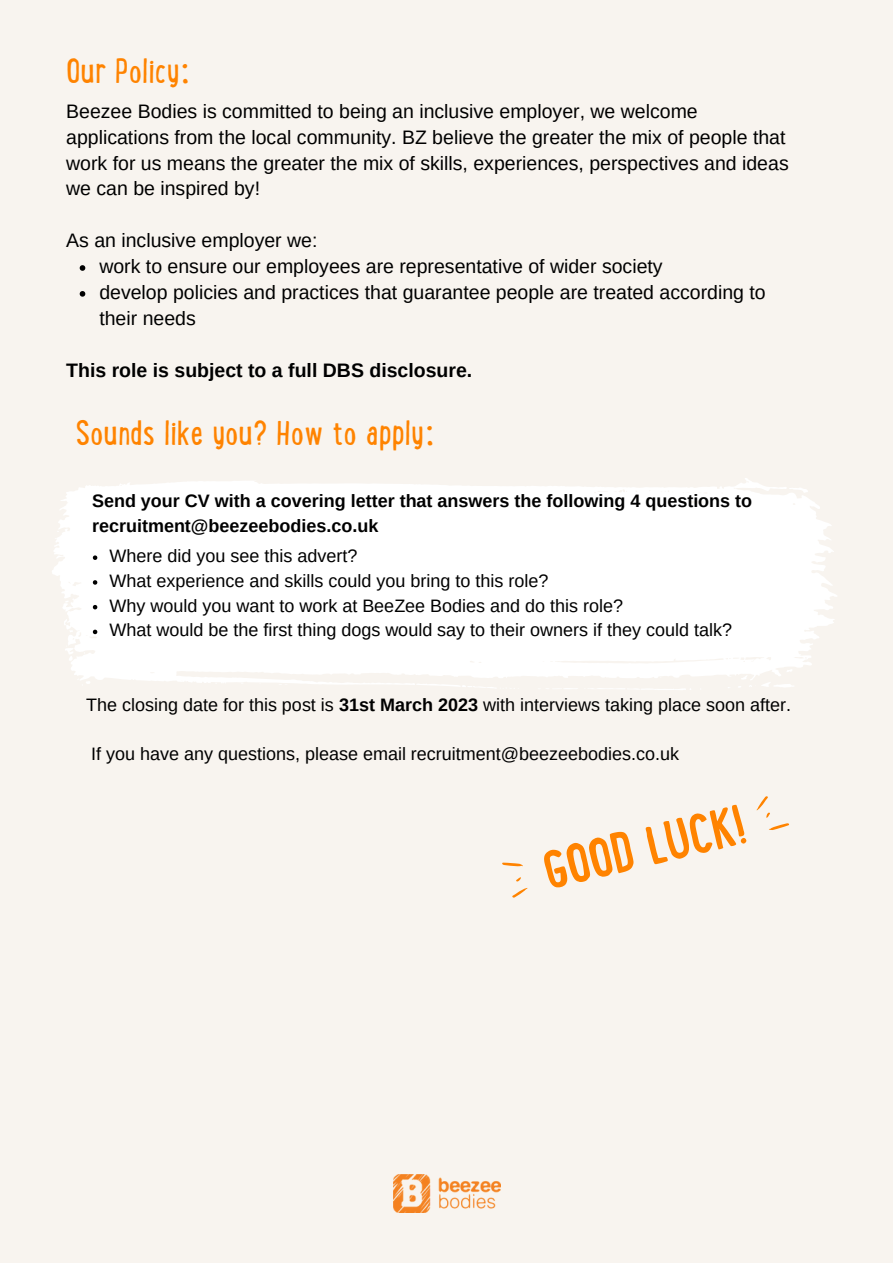
<style>
.page{position:relative;width:893px;height:1264px;background:#fff}
.page>*{position:absolute;margin:0;border:0;box-sizing:border-box;transform-origin:0 0}
.t1{font:700 49.8px "Lunch Box";color:#ff8300}
.t2{font:37.5px "Lunch Box";color:#ff8300}
.t3{font:19.5px/25.8px "Arimo";color:#000}
.t4{font:700 19.5px "Arimo";color:#000}
.t5{font:18px/24.8px "Arimo";color:#000}
.t6{font:700 18px/24.8px "Arimo";color:#000}
.s1{font-weight:700}
</style>
<div class="page">
<div style="left:0;top:0;width:892px;height:1262px;background:#f8f4ef"></div>
<img style="left:393px;top:1174px;width:107px;height:38px">
<svg style="left:756px;top:796px;width:33px;height:34px"></svg>
<svg style="left:80px;top:265px;width:5px;height:6px"></svg>
<svg style="left:80px;top:291px;width:5px;height:6px"></svg>
<svg style="left:502px;top:862px;width:25px;height:36px"></svg>
<svg style="left:52px;top:478px;width:785px;height:207px;fill:#fff"></svg>
<svg style="left:789px;top:487px;width:19px;height:6px"></svg>
<svg style="left:63px;top:619px;width:10px;height:13px"></svg>
<svg style="left:278px;top:683px;width:10px;height:2px"></svg>
<svg style="left:564px;top:688px;width:127px;height:2px"></svg>
<svg style="left:77px;top:678px;width:13px;height:7px"></svg>
<svg style="left:416px;top:683px;width:103px;height:6px"></svg>
<svg style="left:65px;top:645px;width:9px;height:16px"></svg>
<svg style="left:737px;top:669px;width:57px;height:18px"></svg>
<svg style="left:93px;top:555px;width:4px;height:5px"></svg>
<svg style="left:93px;top:580px;width:4px;height:4px"></svg>
<svg style="left:93px;top:605px;width:4px;height:4px"></svg>
<svg style="left:93px;top:629px;width:4px;height:5px"></svg>
<h2 class="t2" style="left:66px;top:57px;width:126px">Our Policy:</h2>
<p class="t3" style="left:66px;top:98px;width:724px">Beezee Bodies is committed to being an inclusive employer, we welcome applications from the local community. BZ believe the greater the mix of people that work for us means the greater the mix of skills, experiences, perspectives and ideas we can be inspired by!</p>
<p class="t3" style="left:66px;top:227px;width:253px">As an inclusive employer we:</p>
<p class="t3" style="left:99px;top:253px;width:667px">work to ensure our employees are representative of wider society<br>develop policies and practices that guarantee people are treated according to their needs</p>
<p class="t4" style="left:66px;top:359px;width:407px">This role is subject to a full DBS disclosure.</p>
<h2 class="t2" style="left:75px;top:418px;width:362px">Sounds like you? How to apply:</h2>
<p class="t6" style="left:92px;top:488px;width:661px">Send your CV with a covering letter that answers the following 4 questions to recruitment@beezeebodies.co.uk</p>
<p class="t5" style="left:109px;top:543px;width:624px">Where did you see this advert?<br>What experience and skills could you bring to this role?<br>Why would you want to work at BeeZee Bodies and do this role?<br>What would be the first thing dogs would say to their owners if they could talk?</p>
<p class="t5" style="left:86px;top:692px;width:706px">The closing date for this post is <span class="s1">31st March 2023</span> with interviews taking place soon after.</p>
<p class="t5" style="left:91px;top:741px;width:589px">If you have any questions, please email recruitment@beezeebodies.co.uk</p>
<h1 class="t1" style="left:540px;top:852px;width:207px;rotate:-13deg">GOOD LUCK!</h1>
</div>
